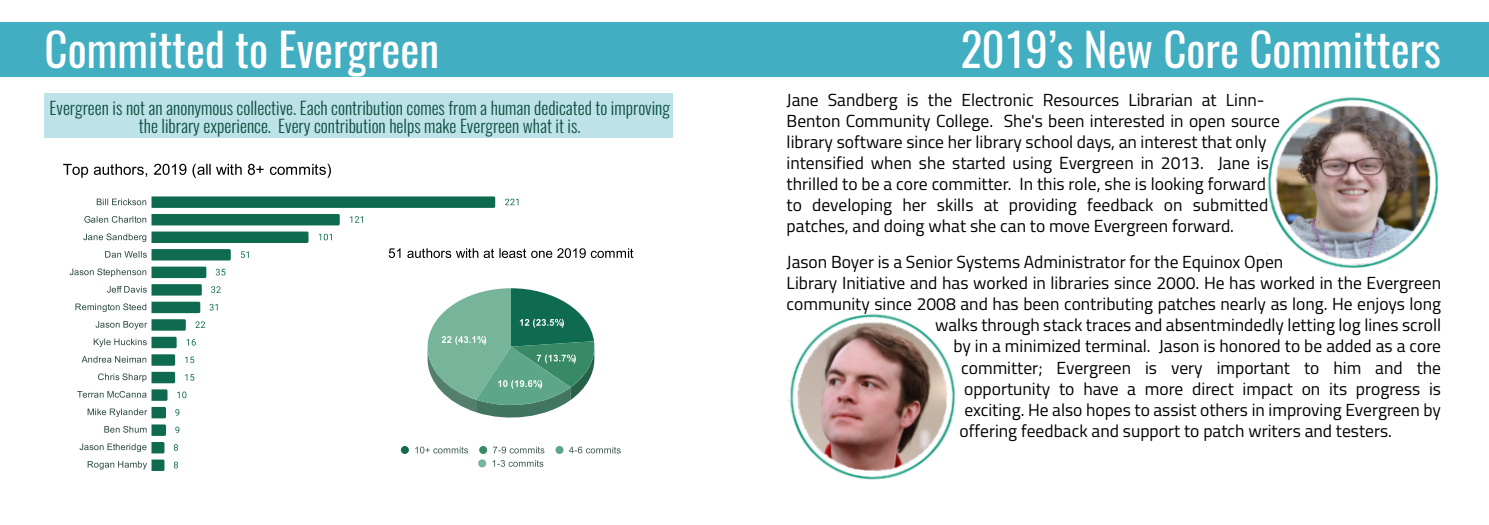
<style>
.page{position:relative;width:1489px;height:525px;background:#fff}
.page>*{position:absolute;margin:0;border:0;box-sizing:border-box;transform-origin:0 0}
.t1{font:45px "Oswald";color:#fff}
.t2{font:17.5px/21px "Titillium";color:#000}
.t3{font:300 17.5px/17.5px "Oswald";color:#0e503f;text-align:center}
</style>
<div class="page">
<div style="left:45px;top:94px;width:627px;height:44px;background:#bde3e9"></div>
<div style="left:0;top:22px;width:1488px;height:55px;background:#41aec1"></div>
<img style="left:787px;top:313px;width:168px;height:166px">
<svg style="left:63px;top:163px;width:268px;height:15px"></svg>
<svg style="left:70px;top:196px;width:563px;height:275px"></svg>
<img style="left:1266px;top:97px;width:173px;height:171px">
<h1 class="t1" style="left:45px;top:19px;width:396px">Committed to Evergreen</h1>
<h1 class="t1" style="left:960px;top:19px;width:482px">2019’s New Core Committers</h1>
<p class="t3" style="left:50px;top:99px;width:622px">Evergreen is not an anonymous collective. Each contribution comes from a human dedicated to improving the library experience. Every contribution helps make Evergreen what it is.</p>
<p class="t2" style="left:786px;top:91px;width:495px">Jane Sandberg is the Electronic Resources Librarian at Linn-Benton Community College. She's been interested in open source library software since her library school days, an interest that only intensified when she started using Evergreen in 2013. Jane is thrilled to be a core committer. In this role, she is looking forward to developing her skills at providing feedback on submitted patches, and doing what she can to move Evergreen forward.</p>
<p class="t2" style="left:786px;top:253px;width:498px">Jason Boyer is a Senior Systems Administrator for the Equinox Open</p>
<p class="t2" style="left:786px;top:274px;width:656px">Library Initiative and has worked in libraries since 2000. He has worked in the Evergreen</p>
<p class="t2" style="left:786px;top:295px;width:656px">community since 2008 and has been contributing patches nearly as long. He enjoys long</p>
<p class="t2" style="left:935px;top:316px;width:507px">walks through stack traces and absentmindedly letting log lines scroll</p>
<p class="t2" style="left:953px;top:337px;width:489px">by in a minimized terminal. Jason is honored to be added as a core</p>
<p class="t2" style="left:961px;top:358px;width:481px">committer; Evergreen is very important to him and the</p>
<p class="t2" style="left:964px;top:379px;width:478px">opportunity to have a more direct impact on its progress is</p>
<p class="t2" style="left:964px;top:400px;width:478px">exciting. He also hopes to assist others in improving Evergreen by</p>
<p class="t2" style="left:959px;top:421px;width:434px">offering feedback and support to patch writers and testers.</p>
</div>
